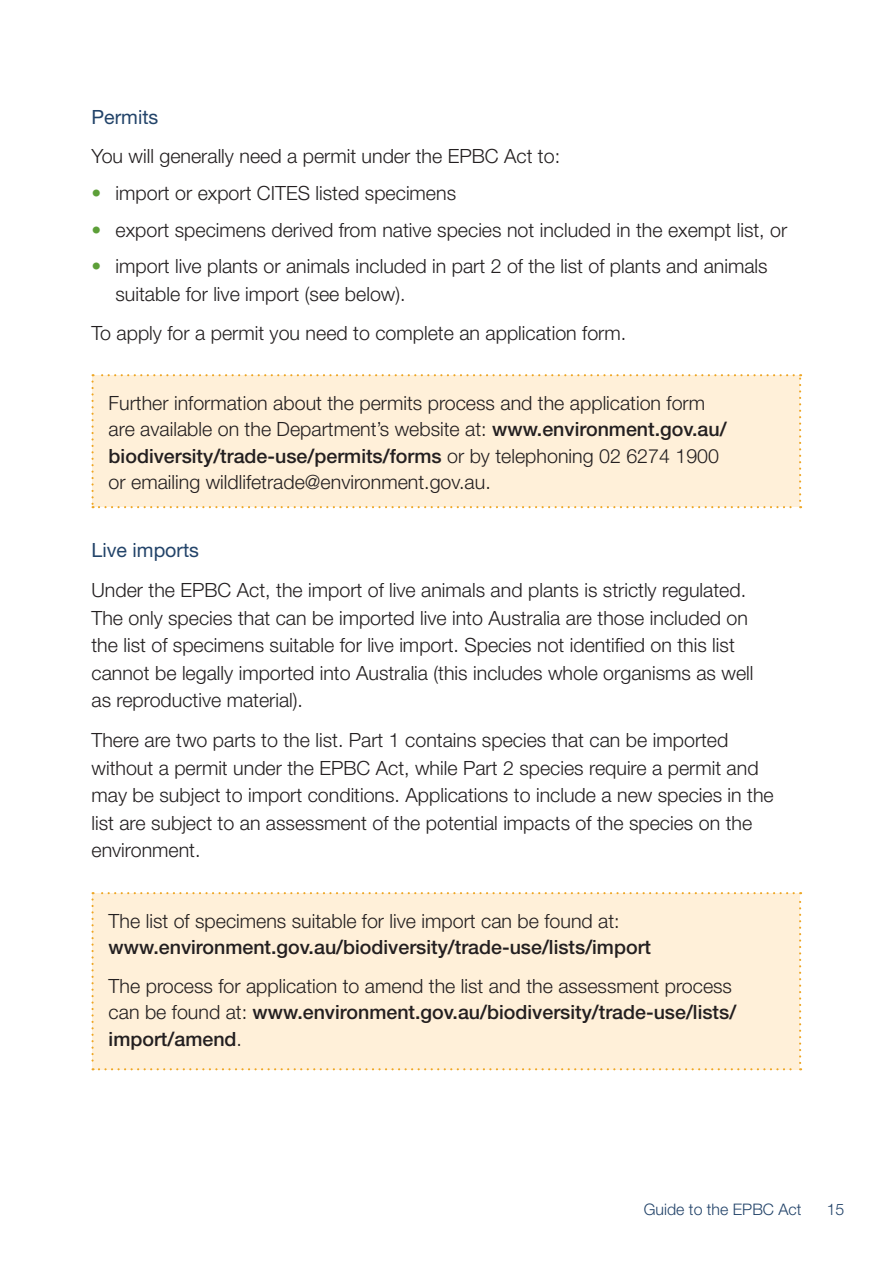
<style>
.page{position:relative;width:893px;height:1263px;background:#fff}
.page>*{position:absolute;margin:0;border:0;box-sizing:border-box;transform-origin:0 0}
.t1{font:300 19.65px/27.6px "Helvetica Neue";color:#231f20}
.t2{font:500 19.65px "Helvetica Neue";color:#231f20}
.t3{font:19.65px "Helvetica Neue";color:#224369}
.t4{font:300 15.9px "Helvetica Neue";color:#224369}
.s1{color:#5c9f38}
.s2{font-weight:500}
</style>
<div class="page">
<div style="left:91px;top:374px;width:710px;height:134px;background:#fff0d9"></div>
<div style="left:91px;top:892px;width:710px;height:178px;background:#fff0d9"></div>
<p class="t3" style="left:91px;top:110px;width:68px">Permits</p>
<p class="t1" style="left:91px;top:144px;width:470px">You will generally need a permit under the EPBC Act to:</p>
<p class="t1" style="left:91px;top:181px;width:366px"><span class="s1">•</span> import or export CITES listed specimens</p>
<p class="t1" style="left:91px;top:218px;width:697px"><span class="s1">•</span> export specimens derived from native species not included in the exempt list, or</p>
<p class="t1" style="left:116px;top:254px;width:653px;text-indent:-24px"><span class="s1">•</span> import live plants or animals included in part 2 of the list of plants and animals suitable for live import (see below).</p>
<p class="t1" style="left:91px;top:321px;width:536px">To apply for a permit you need to complete an application form.</p>
<p class="t1" style="left:109px;top:391px;width:619px;line-height:26.5px">Further information about the permits process and the application form are available on the Department’s website at: <span class="s2">www.environment.gov.au/ biodiversity/trade-use/permits/forms</span> or by telephoning 02 6274 1900 or emailing wildlifetrade@environment.gov.au.</p>
<p class="t3" style="left:91px;top:543px;width:109px">Live imports</p>
<p class="t1" style="left:91px;top:578px;width:663px">Under the EPBC Act, the import of live animals and plants is strictly regulated.<br>The only species that can be imported live into Australia are those included on the list of specimens suitable for live import. Species not identified on this list cannot be legally imported into Australia (this includes whole organisms as well as reproductive material).</p>
<p class="t1" style="left:91px;top:728px;width:684px">There are two parts to the list. Part 1 contains species that can be imported without a permit under the EPBC Act, while Part 2 species require a permit and may be subject to import conditions. Applications to include a new species in the list are subject to an assessment of the potential impacts of the species on the environment.</p>
<p class="t1" style="left:109px;top:909px;width:512px">The list of specimens suitable for live import can be found at:</p>
<p class="t2" style="left:109px;top:940px;width:544px">www.environment.gov.au/biodiversity/trade-use/lists/import</p>
<p class="t1" style="left:109px;top:974px;width:629px;line-height:26.5px">The process for application to amend the list and the assessment process can be found at: <span class="s2">www.environment.gov.au/biodiversity/trade-use/lists/ import/amend</span>.</p>
<p class="t4" style="left:644px;top:1204px;width:159px">Guide to the EPBC Act</p>
<p class="t4" style="left:827px;top:1204px;width:19px">15</p>
</div>
